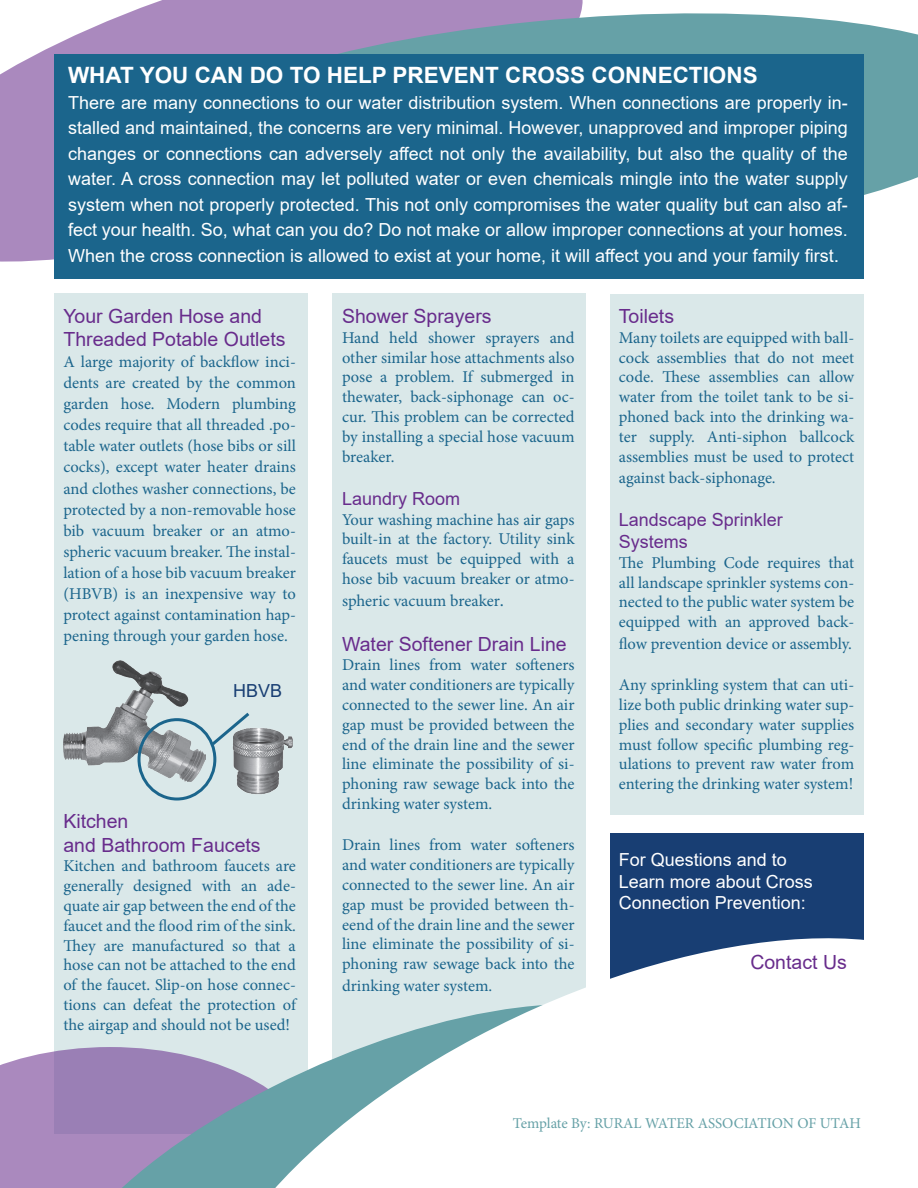
<style>
.page{position:relative;width:918px;height:1188px;background:#fff}
.page>*{position:absolute;margin:0;border:0;box-sizing:border-box;transform-origin:0 0}
.t1{font:700 22.5px "Arial";color:#fff}
.t2{font:19.5px/23.4px "Arial";color:#682c8c}
.t3{font:18px/25.5px "Arial";color:#fff;text-align:justify}
.t4{font:18px "Arial";color:#682c8c}
.t5{font:18px "Arial";color:#183e73}
.t6{font:16.5px/19.8px "Minion Pro";color:#1b658c;text-align:justify}
.t7{font:15px "Minion Pro";letter-spacing:-.005em;color:#66a1a7}
.s1{font-size:19.5px}
.s2{font-size:18px}
</style>
<div class="page">
<svg style="left:0;top:15px;width:122px;height:247px;fill:#aa89be"></svg>
<svg style="left:122px;top:0;width:796px;height:195px;background:#94a4bb"></svg>
<div style="left:55px;top:294px;width:253px;height:840px;background:#dae8e9"></div>
<svg style="left:0;top:1063px;width:7px;height:125px"></svg>
<svg style="left:7px;top:978px;width:142px;height:210px"></svg>
<div style="left:610px;top:834px;width:253px;height:328px;background:#183e73"></div>
<div style="left:54px;top:54px;width:810px;height:225px;background:#1b658c"></div>
<div style="left:610px;top:294px;width:253px;height:520px;background:#dae8e9"></div>
<div style="left:332px;top:294px;width:253px;height:840px;background:#dae8e9"></div>
<svg style="left:149px;top:905px;width:715px;height:283px;fill:#fff"></svg>
<img style="left:63px;top:660px;width:142px;height:121px">
<div style="left:138px;top:718px;width:78px;height:83px;border:3px solid #1b658c;border-radius:50%"></div>
<svg style="left:209px;top:712px;width:41px;height:36px"></svg>
<img style="left:224px;top:721px;width:69px;height:73px">
<p class="t1" style="left:68px;top:59px;width:691px">WHAT YOU CAN DO TO HELP PREVENT CROSS CONNECTIONS</p>
<p class="t3" style="left:68px;top:89px;width:781px">There are many connections to our water distribution system. When connections are properly in&shy;stalled and maintained, the concerns are very minimal. However, unapproved and improper piping changes or connections can adversely affect not only the availability, but also the quality of the water. A cross connection may let polluted water or even chemicals mingle into the water supply system when not properly protected. This not only compromises the water quality but can also af&shy;fect your health. So, what can you do? Do not make or allow improper connections at your homes.<br>When the cross connection is allowed to exist at your home, it will affect you and your family first<span class="s1">.</span></p>
<p class="t2" style="left:63px;top:304px;width:224px">Your Garden Hose and<br>Threaded Potable Outlets</p>
<p class="t6" style="left:63px;top:352px;width:234px;line-height:21px">A large majority of backflow inci&shy;dents are created by the common garden hose. Modern plumbing codes require that all threaded .po&shy;table water outlets (hose bibs or sill cocks), except water heater drains and clothes washer connections, be protected by a non-removable hose bib vacuum breaker or an atmo&shy;spheric vacuum breaker. The instal&shy;lation of a hose bib vacuum breaker (HBVB) is an inexpensive way to protect against contamination hap&shy;pening through your garden hose.</p>
<p class="t5" style="left:233px;top:678px;width:51px">HBVB</p>
<p class="t2" style="left:63px;top:810px;width:199px">Kitchen<br>and Bathroom Faucets</p>
<p class="t6" style="left:63px;top:856px;width:234px">Kitchen and bathroom faucets are generally designed with an ade&shy;quate air gap between the end of the faucet and the flood rim of the sink.<br>They are manufactured so that a hose can not be attached to the end of the faucet. Slip-on hose connec&shy;tions can defeat the protection of the airgap and should not be used!</p>
<p class="t2" style="left:342px;top:304px;width:151px">Shower Sprayers</p>
<p class="t6" style="left:342px;top:328px;width:234px">Hand held shower sprayers and other similar hose attachments also pose a problem. If submerged in thewater, back-siphonage can oc&shy;cur. This problem can be corrected by installing a special hose vacuum breaker.</p>
<p class="t4" style="left:342px;top:486px;width:120px">Laundry Room</p>
<p class="t6" style="left:342px;top:510px;width:234px">Your washing machine has air gaps built-in at the factory. Utility sink faucets must be equipped with a hose bib vacuum breaker or atmo-</p>
<p class="t6" style="left:342px;top:591px;width:163px">spheric vacuum breaker<span class="s2">.</span></p>
<p class="t2" style="left:342px;top:632px;width:226px">Water Softener Drain Line</p>
<p class="t6" style="left:342px;top:655px;width:234px">Drain lines from water softeners and water conditioners are typically connected to the sewer line. An air gap must be provided between the end of the drain line and the sewer line eliminate the possibility of si&shy;phoning raw sewage back into the drinking water system.</p>
<p class="t6" style="left:342px;top:835px;width:234px">Drain lines from water softeners and water conditioners are typically connected to the sewer line. An air gap must be provided between th&shy;eend of the drain line and the sewer line eliminate the possibility of si&shy;phoning raw sewage back into the</p>
<p class="t6" style="left:342px;top:976px;width:152px">drinking water system.</p>
<p class="t2" style="left:619px;top:304px;width:57px">Toilets</p>
<p class="t6" style="left:619px;top:328px;width:237px">Many toilets are equipped with ball&shy;cock assemblies that do not meet code. These assemblies can allow water from the toilet tank to be si&shy;phoned back into the drinking wa&shy;ter supply. Anti-siphon ballcock assemblies must be used to protect</p>
<p class="t6" style="left:619px;top:468px;width:158px">against back-siphonage.</p>
<p class="t4" style="left:619px;top:508px;width:166px">Landscape Sprinkler</p>
<p class="t4" style="left:619px;top:529px;width:71px">Systems</p>
<p class="t6" style="left:619px;top:553px;width:237px">The Plumbing Code requires that all landscape sprinkler systems con&shy;nected to the public water system be equipped with an approved back-</p>
<p class="t6" style="left:619px;top:634px;width:235px">flow prevention device or assembly.</p>
<p class="t6" style="left:619px;top:675px;width:237px">Any sprinkling system that can uti&shy;lize both public drinking water sup&shy;plies and secondary water supplies must follow specific plumbing reg&shy;ulations to prevent raw water from entering the drinking water system!</p>
<p class="t3" style="left:619px;top:849px;width:196px;line-height:21.6px;text-align:left">For Questions and to<br>Learn more about Cross<br>Connection Prevention:</p>
<p class="t2" style="left:750px;top:950px;width:98px">Contact Us</p>
<p class="t7" style="left:513px;top:1113px;width:349px">Template By: RURAL WATER ASSOCIATION OF UTAH</p>
</div>
